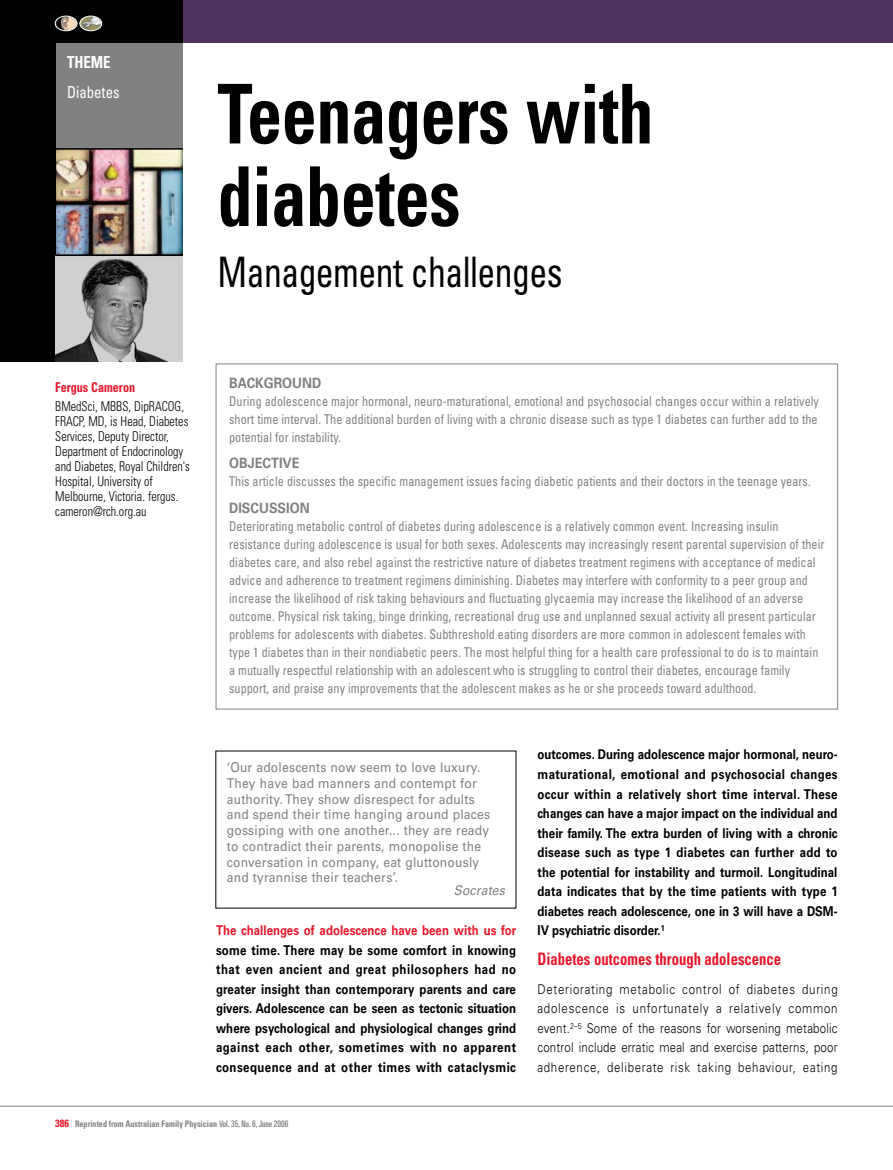
<style>
.page{position:relative;width:893px;height:1170px;background:#fff}
.page>*{position:absolute;margin:0;border:0;box-sizing:border-box;transform-origin:0 0}
.t1{font:700 condensed 82.5px/82.5px "Univers LT";letter-spacing:-.005em;color:#000;scale:.85 1}
.t2{font:condensed 42px "Univers LT";letter-spacing:-.015em;color:#000;scale:.85 1}
.t3{font:700 condensed 17.25px "Univers LT";color:#e9162a;scale:.85 1}
.t4{font:condensed 16.5px "Univers LT";color:#fff;scale:.9 1}
.t5{font:700 condensed 16.5px "Univers LT";color:#fff;scale:.9 1}
.t6{font:700 14.25px "Univers LT";color:#818182;scale:.9 1}
.t7{font:condensed 13.5px/18px "Univers LT";letter-spacing:.005em;color:#818182;text-align:justify;scale:.9 1}
.t8{font:700 13.5px/19.5px "Univers LT";letter-spacing:.01em;color:#000;text-align:justify;scale:.85 1}
.t9{font:13.5px/15.8px "Univers LT";letter-spacing:.015em;color:#818182;scale:.9 1}
.t10{font:300 13.5px/19.5px "Univers LT";letter-spacing:.06em;color:#000;text-align:justify;scale:.85 1}
.t11{font:300 condensed 13.5px/15px "Univers LT";color:#000;scale:.9 1}
.t12{font:700 13.5px "Univers LT";color:#e9162a;scale:.85 1}
.t13{font:700 condensed 13.5px "Univers LT";color:#e9162a;scale:.9 1}
.t14{font:italic 13.5px "Univers LT";letter-spacing:.015em;color:#818182;scale:.9 1}
.t15{font:700 condensed 9px "Univers LT";color:#818182;scale:.9 1}
.s1{font-size:10.5px;color:#e9162a}
.s2{font-weight:400;font-stretch:ultra-condensed}
</style>
<div class="page">
<div style="left:183px;top:0;width:710px;height:43px;background:#4e3260"></div>
<hr style="left:0;top:1105px;width:893px;height:1px;background:#818182">
<img style="left:55px;top:150px;width:128px;height:104px">
<div style="left:55px;top:43px;width:128px;height:106px;background:#818182"></div>
<hr style="left:55px;top:148px;width:128px;height:2px;background:#000">
<div style="left:0;top:0;width:183px;height:43px;background:#000"></div>
<div style="left:0;top:0;width:55px;height:361px;background:#000"></div>
<div style="left:55px;top:255px;width:128px;height:106px;background:#cfd0d2"></div>
<img style="left:55px;top:258px;width:112px;height:103px">
<hr style="left:55px;top:254px;width:128px;height:2px;background:#000">
<svg style="left:79px;top:15px;width:24px;height:17px"></svg>
<img style="left:80px;top:16px;width:22px;height:15px">
<div style="left:80px;top:16px;width:22px;height:15px;border:1px solid #fff;border-radius:50%"></div>
<svg style="left:54px;top:15px;width:24px;height:17px"></svg>
<img style="left:55px;top:16px;width:22px;height:15px">
<div style="left:55px;top:16px;width:22px;height:15px;border:1px solid #fff;border-radius:50%"></div>
<p class="t5" style="left:67px;top:52px;width:50px">THEME</p>
<p class="t4" style="left:67px;top:82px;width:60px">Diabetes</p>
<h1 class="t1" style="left:218px;top:72px;width:514px">Teenagers with diabetes</h1>
<h2 class="t2" style="left:218px;top:245px;width:407px">Management challenges</h2>
<p class="t13" style="left:55px;top:378px;width:90px">Fergus Cameron</p>
<p class="t11" style="left:55px;top:398px;width:151px">BMedSci, MBBS, DipRACOG,<br>FRACP, MD, is Head, Diabetes<br>Services, Deputy Director,<br>Department of Endocrinology and Diabetes, Royal Children's<br>Hospital, University of<br>Melbourne, Victoria. fergus. cameron@rch.org.au</p>
<p class="t6" style="left:229px;top:374px;width:104px">BACKGROUND</p>
<p class="t7" style="left:229px;top:392px;width:657px">During adolescence major hormonal, neuro-maturational, emotional and psychosocial changes occur within a relatively short time interval. The additional burden of living with a chronic disease such as type 1 diabetes can further add to the potential for instability.</p>
<p class="t6" style="left:229px;top:455px;width:80px">OBJECTIVE</p>
<p class="t7" style="left:229px;top:472px;width:648px">This article discusses the specific management issues facing diabetic patients and their doctors in the teenage years.</p>
<p class="t6" style="left:229px;top:499px;width:91px">DISCUSSION</p>
<p class="t7" style="left:229px;top:517px;width:663px;text-align:left">Deteriorating metabolic control of diabetes during adolescence is a relatively common event. Increasing insulin resistance during adolescence is usual for both sexes. Adolescents may increasingly resent parental supervision of their diabetes care, and also rebel against the restrictive nature of diabetes treatment regimens with acceptance of medical advice and adherence to treatment regimens diminishing. Diabetes may interfere with conformity to a peer group and increase the likelihood of risk taking behaviours and fluctuating glycaemia may increase the likelihood of an adverse outcome. Physical risk taking, binge drinking, recreational drug use and unplanned sexual activity all present particular problems for adolescents with diabetes. Subthreshold eating disorders are more common in adolescent females with type 1 diabetes than in their nondiabetic peers. The most helpful thing for a health care professional to do is to maintain a mutually respectful relationship with an adolescent who is struggling to control their diabetes, encourage family support, and praise any improvements that the adolescent makes as he or she proceeds toward adulthood.</p>
<p class="t9" style="left:227px;top:759px;width:294px">‘Our adolescents now seem to love luxury.<br>They have bad manners and contempt for authority. They show disrespect for adults and spend their time hanging around places gossiping with one another... they are ready to contradict their parents, monopolise the conversation in company, eat gluttonously and tyrannise their teachers’.</p>
<p class="t14" style="left:454px;top:882px;width:58px">Socrates</p>
<p class="t12" style="left:216px;top:922px;width:355px">The challenges of adolescence have been with us for</p>
<p class="t8" style="left:216px;top:940px;width:355px">some time. There may be some comfort in knowing that even ancient and great philosophers had no greater insight than contemporary parents and care givers. Adolescence can be seen as tectonic situation where psychological and physiological changes grind against each other, sometimes with no apparent consequence and at other times with cataclysmic</p>
<p class="t8" style="left:537px;top:745px;width:355px">outcomes. During adolescence major hormonal, neuro&shy;maturational, emotional and psychosocial changes occur within a relatively short time interval. These changes can have a major impact on the individual and their family. The extra burden of living with a chronic disease such as type 1 diabetes can further add to the potential for instability and turmoil. Longitudinal data indicates that by the time patients with type 1 diabetes reach adolescence, one in 3 will have a DSM-IV psychiatric disorder.<sup>1</sup></p>
<p class="t3" style="left:537px;top:948px;width:288px">Diabetes outcomes through adolescence</p>
<p class="t10" style="left:537px;top:979px;width:355px">Deteriorating metabolic control of diabetes during adolescence is unfortunately a relatively common event.<sup>2–5</sup> Some of the reasons for worsening metabolic control include erratic meal and exercise patterns, poor adherence, deliberate risk taking behaviour, eating</p>
<p class="t15" style="left:55px;top:1118px;width:261px"><span class="s1">386</span> Reprinted from Australian Family Physician <span class="s2">Vol. 35, No. 6, June 2006</span></p>
</div>
